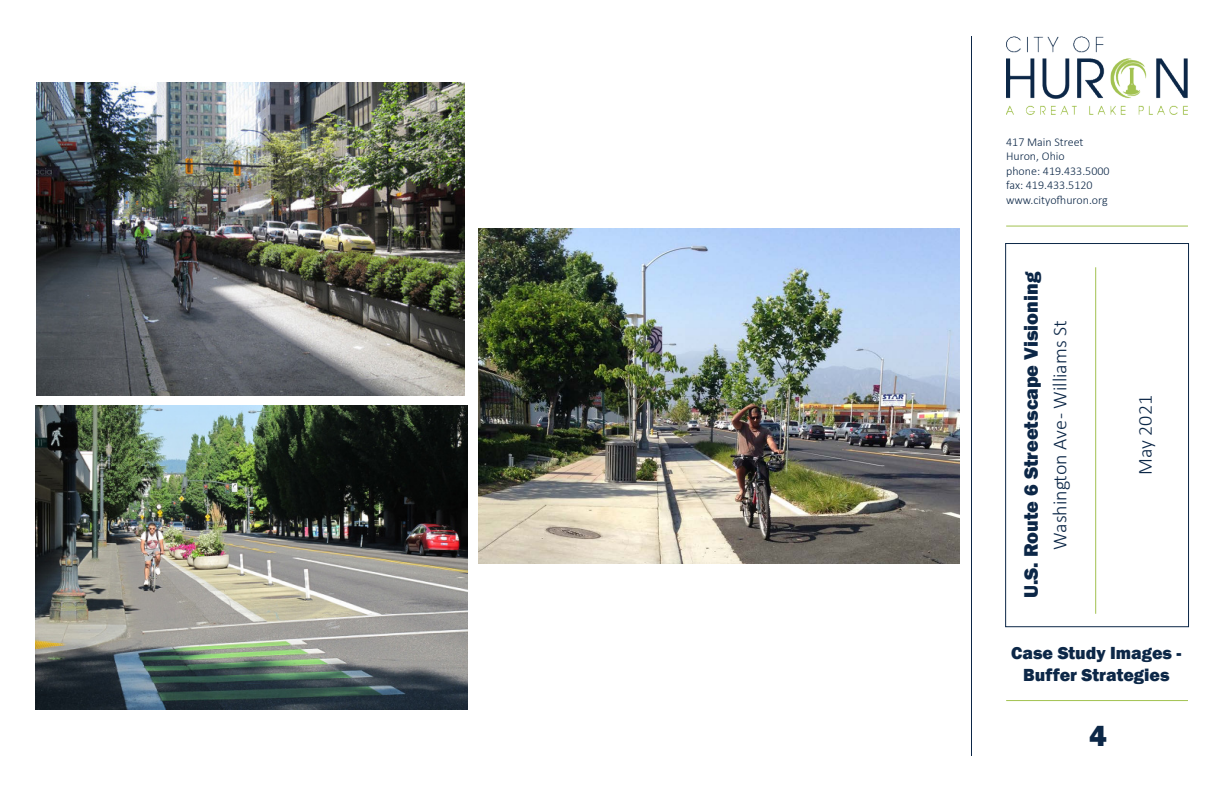
<style>
.page{position:relative;width:1224px;height:792px;background:#fff}
.page>*{position:absolute;margin:0;border:0;box-sizing:border-box;transform-origin:0 0}
.t1{font:800 30px "Franklin Gothic";color:#0c2747}
.t2{font:300 20px "Calibri";color:#0c2747}
.t3{font:800 20px "Franklin Gothic";color:#0c2747}
.t4{font:800 18px/21.6px "Franklin Gothic";color:#0c2747;text-align:center}
.t5{font:300 12px/14.4px "Calibri";color:#0c2747}
</style>
<div class="page">
<hr style="left:971px;top:36px;width:1px;height:720px;background:#0c2747">
<hr style="left:1006px;top:226px;width:182px;height:1px;background:#a2c250">
<hr style="left:1006px;top:700px;width:182px;height:1px;background:#a2c250">
<img style="left:1006px;top:36px;width:182px;height:79px">
<div style="left:1005px;top:243px;width:184px;height:384px;border:1px solid #0c2747"></div>
<hr style="left:1095px;top:267px;width:1px;height:347px;background:#a2c250">
<img style="left:36px;top:82px;width:428px;height:314px">
<img style="left:36px;top:406px;width:432px;height:304px">
<img style="left:479px;top:228px;width:481px;height:336px">
<p class="t5" style="left:1006px;top:135px;width:105px">417 Main Street<br>Huron, Ohio<br>phone: 419.433.5000 fax: 419.433.5120 www.cityofhuron.org</p>
<h2 class="t3" style="left:1018px;top:598px;width:328px;rotate:-90deg">U.S. Route 6 Streetscape Visioning</h2>
<h2 class="t2" style="left:1047px;top:550px;width:231px;rotate:-90deg">Washington Ave - Williams St</h2>
<h2 class="t2" style="left:1133px;top:475px;width:81px;rotate:-90deg">May 2021</h2>
<p class="t4" style="left:1011px;top:642px;width:172px">Case Study Images -<br>Buffer Strategies</p>
<h1 class="t1" style="left:1089px;top:716px;width:19px">4</h1>
</div>
